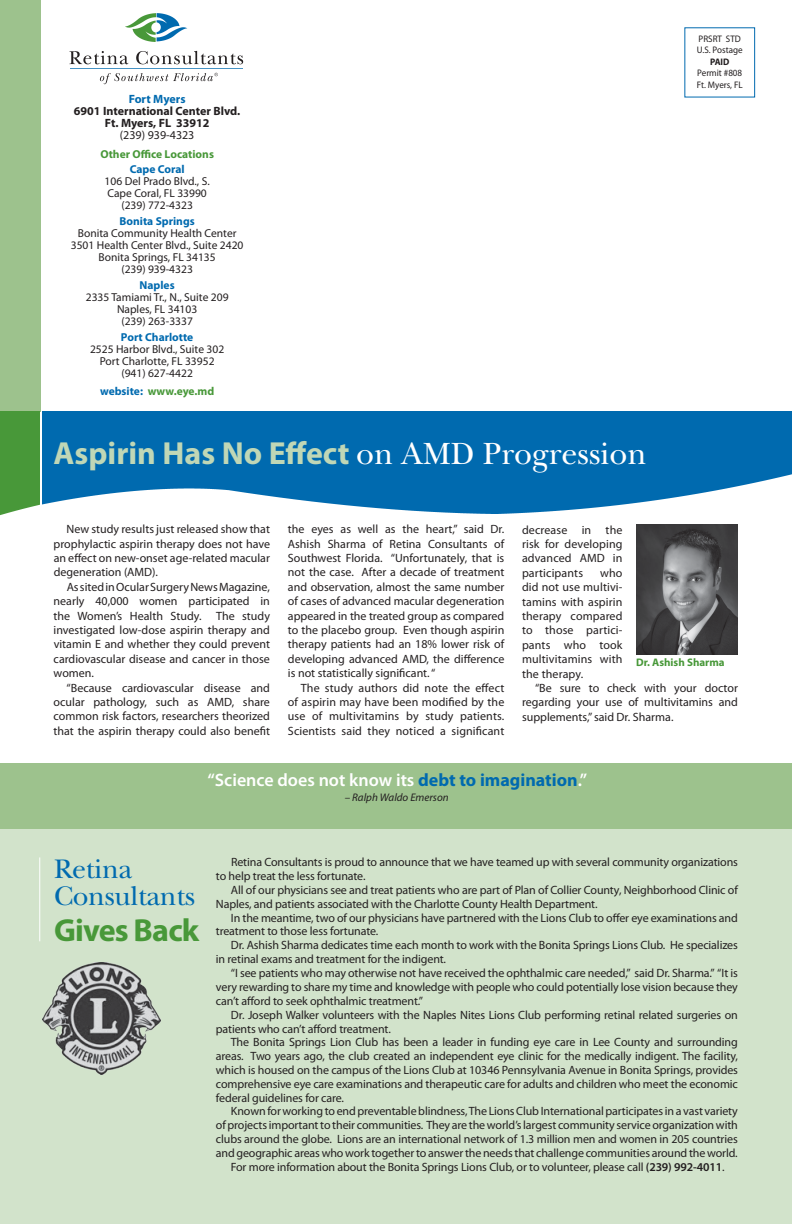
<style>
.page{position:relative;width:792px;height:1224px;background:#fff}
.page>*{position:absolute;margin:0;border:0;box-sizing:border-box;transform-origin:0 0}
.t1{font:700 32px "Myriad Pro";color:#c0d7b6}
.t2{font:700 32px "Myriad Pro";letter-spacing:-.025em;color:#489839}
.t3{font:28px/27px "New Baskerville LT";letter-spacing:-.01em;color:#006aaf}
.t4{font:600 18px "Myriad Pro";color:#fff}
.t5{font:12px/14.4px "Myriad Pro";letter-spacing:-.01em;color:#231f20;text-align:justify}
.t6{font:700 12px/12px "Myriad Pro";color:#231f20;text-align:center}
.t7{font:700 12px "Myriad Pro";color:#006aaf}
.t8{font:11.5px/12px "Myriad Pro";color:#231f20;text-align:center}
.t9{font:700 11.5px "Myriad Pro";color:#006aaf}
.t10{font:700 11.5px "Myriad Pro";color:#489839}
.t11{font:italic 11px "Myriad Pro";color:#231f20}
.t12{font:700 11px "Myriad Pro";color:#489839}
.t13{font:9.5px/11.4px "Myriad Pro";color:#231f20;scale:.95 1}
.t14{font:700 9.5px "Myriad Pro";color:#231f20;scale:.95 1}
.s1{color:#006aaf}
.s2{font-family:"New Baskerville LT";font-weight:400;color:#fff}
.s3{font-weight:700;color:#006aaf}
.s4{font-weight:600}
</style>
<div class="page">
<div style="left:0;top:829px;width:792px;height:395px;background:#d2e3cb"></div>
<div style="left:0;top:763px;width:792px;height:66px;background:#9dc28d"></div>
<div style="left:0;top:0;width:40px;height:411px;background:#9dc28d"></div>
<img style="left:69px;top:51px;width:175px;height:34px">
<img style="left:70px;top:14px;width:172px;height:54px">
<img style="left:125px;top:14px;width:31px;height:27px">
<hr style="left:39px;top:857px;width:1px;height:84px;background:#fff">
<img style="left:43px;top:411px;width:749px;height:102px">
<div style="left:0;top:411px;width:40px;height:105px;background:#489839"></div>
<img style="left:636px;top:525px;width:102px;height:129px">
<img style="left:43px;top:962px;width:118px;height:112px">
<p class="t7" style="left:129px;top:91px;width:58px">Fort Myers</p>
<p class="t6" style="left:74px;top:104px;width:168px">6901 International Center Blvd.<br>Ft. Myers, FL 33912</p>
<p class="t5" style="left:120px;top:127px;width:76px">(239) 939-4323</p>
<p class="t10" style="left:100px;top:146px;width:115px">Other Office Locations</p>
<p class="t9" style="left:130px;top:161px;width:56px">Cape Coral</p>
<p class="t8" style="left:105px;top:175px;width:107px">106 Del Prado Blvd., S.<br>Cape Coral, FL 33990 (239) 772-4323</p>
<p class="t9" style="left:120px;top:213px;width:77px">Bonita Springs</p>
<p class="t8" style="left:71px;top:227px;width:174px">Bonita Community Health Center<br>3501 Health Center Blvd., Suite 2420<br>Bonita Springs, FL 34135<br>(239) 939-4323</p>
<p class="t9" style="left:140px;top:277px;width:37px">Naples</p>
<p class="t8" style="left:86px;top:291px;width:144px">2335 Tamiami Tr., N., Suite 209<br>Naples, FL 34103<br>(239) 263-3337</p>
<p class="t9" style="left:121px;top:329px;width:74px">Port Charlotte</p>
<p class="t8" style="left:90px;top:343px;width:136px">2525 Harbor Blvd., Suite 302<br>Port Charlotte, FL 33952 (941) 627-4422</p>
<p class="t10" style="left:100px;top:383px;width:116px"><span class="s1">website:</span> www.eye.md</p>
<h1 class="t1" style="left:54px;top:432px;width:595px">Aspirin Has No Effect <span class="s2">on AMD Progression</span></h1>
<p class="t13" style="left:697px;top:33px;width:50px">PRSRT STD<br>U.S. Postage</p>
<p class="t14" style="left:710px;top:55px;width:22px">PAID</p>
<p class="t13" style="left:697px;top:67px;width:50px">Permit #808<br>Ft. Myers, FL</p>
<p class="t5" style="left:54px;top:522px;width:218px;text-indent:13px">New study results just released show that prophylactic aspirin therapy does not have an effect on new-onset age-related macular degeneration (AMD).</p>
<p class="t5" style="left:54px;top:579px;width:218px;text-indent:13px">AssitedinOcularSurgeryNewsMagazine, nearly 40,000 women participated in the Women’s Health Study. The study investigated low-dose aspirin therapy and vitamin E and whether they could prevent cardiovascular disease and cancer in those women.</p>
<p class="t5" style="left:54px;top:680px;width:218px;text-indent:13px">“Because cardiovascular disease and ocular pathology, such as AMD, share common risk factors, researchers theorized that the aspirin therapy could also benefit</p>
<p class="t5" style="left:288px;top:522px;width:218px">the eyes as well as the heart,” said Dr.<br>Ashish Sharma of Retina Consultants of Southwest Florida. “Unfortunately, that is not the case. After a decade of treatment and observation, almost the same number of cases of advanced macular degeneration appeared in the treated group as compared to the placebo group. Even though aspirin therapy patients had an 18% lower risk of developing advanced AMD, the difference is not statistically significant.“</p>
<p class="t5" style="left:288px;top:680px;width:218px;text-indent:13px">The study authors did note the effect of aspirin may have been modified by the use of multivitamins by study patients.<br>Scientists said they noticed a significant</p>
<p class="t5" style="left:522px;top:522px;width:102px">decrease in the risk for developing advanced AMD in participants</p>
<p class="t5" style="left:522px;top:565px;width:102px;text-indent:78px">who did not use multivi&shy;tamins with aspirin therapy compared to those partici&shy;pants who took multivitamins with the therapy.</p>
<p class="t5" style="left:522px;top:681px;width:218px;text-indent:13px">“Be sure to check with your doctor regarding your use of multivitamins and supplements,”said Dr. Sharma.</p>
<p class="t12" style="left:636px;top:655px;width:90px">Dr. Ashish Sharma</p>
<h3 class="t4" style="left:208px;top:769px;width:381px">“Science does not know its <span class="s3">debt to imagination</span>.”</h3>
<p class="t11" style="left:345px;top:791px;width:105px">– Ralph Waldo Emerson</p>
<h2 class="t3" style="left:54px;top:855px;width:143px">Retina<br>Consultants</h2>
<h1 class="t2" style="left:54px;top:909px;width:147px">Gives Back</h1>
<p class="t5" style="left:216px;top:855px;width:523px;line-height:13.8px;text-indent:15px">Retina Consultants is proud to announce that we have teamed up with several community organizations to help treat the less fortunate.</p>
<p class="t5" style="left:216px;top:883px;width:523px;line-height:13.8px;text-indent:15px">All of our physicians see and treat patients who are part of Plan of Collier County, Neighborhood Clinic of<br>Naples, and patients associated with the Charlotte County Health Department.</p>
<p class="t5" style="left:216px;top:911px;width:523px;line-height:13.8px;text-indent:15px">In the meantime, two of our physicians have partnered with the Lions Club to offer eye examinations and treatment to those less fortunate.</p>
<p class="t5" style="left:216px;top:938px;width:524px;line-height:13.8px;text-indent:15px">Dr. Ashish Sharma dedicates time each month to work with the Bonita Springs Lions Club. He specializes in retinal exams and treatment for the indigent.</p>
<p class="t5" style="left:216px;top:966px;width:524px;line-height:13.8px;text-indent:15px">“I see patients who may otherwise not have received the ophthalmic care needed,” said Dr. Sharma.” “It is very rewarding to share my time and knowledge with people who could potentially lose vision because they can’t afford to seek ophthalmic treatment.”</p>
<p class="t5" style="left:216px;top:1008px;width:523px;line-height:13.8px;text-indent:15px">Dr. Joseph Walker volunteers with the Naples Nites Lions Club performing retinal related surgeries on patients who can’t afford treatment.</p>
<p class="t5" style="left:216px;top:1035px;width:524px;line-height:13.8px;text-indent:15px">The Bonita Springs Lion Club has been a leader in funding eye care in Lee County and surrounding areas. Two years ago, the club created an independent eye clinic for the medically indigent. The facility, which is housed on the campus of the Lions Club at 10346 Pennsylvania Avenue in Bonita Springs, provides comprehensive eye care examinations and therapeutic care for adults and children who meet the economic federal guidelines for care.</p>
<p class="t5" style="left:231px;top:1104px;width:508px">Knownforworkingtoendpreventableblindness,The LionsClubInternationalparticipatesina vast variety</p>
<p class="t5" style="left:216px;top:1118px;width:523px">ofprojectsimportantto their communities. They are theworld’slargest community service organizationwith</p>
<p class="t5" style="left:216px;top:1132px;width:523px">clubs around the globe. Lions are an international network of 1.3 million men and women in 205 countries</p>
<p class="t5" style="left:216px;top:1145px;width:523px">andgeographic areaswhowork togetherto answerthe needsthat challenge communities aroundtheworld.</p>
<p class="t5" style="left:231px;top:1159px;width:495px">For more information about the Bonita Springs Lions Club, or to volunteer, please call <span class="s4">(239) 992-4011</span>.</p>
</div>
